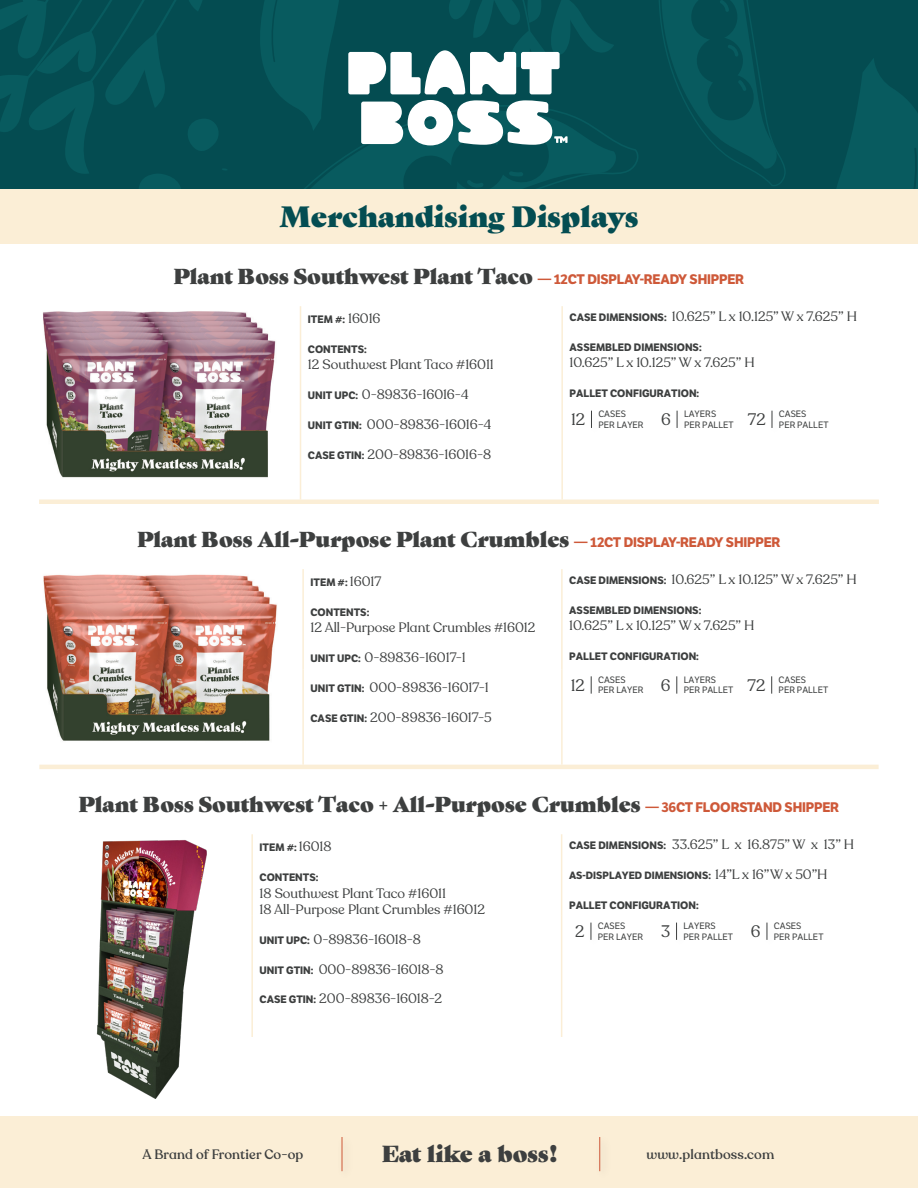
<style>
.page{position:relative;width:918px;height:1188px;background:#fff}
.page>*{position:absolute;margin:0;border:0;box-sizing:border-box;transform-origin:0 0}
.t1{font:28.5px "Gastromond";color:#044d52}
.t2{font:22.5px "Gastromond";color:#3d3f3f}
.Table_Product_Sku_Na{font:21px "Gastromond";color:#3d3f3f}
.Table_copy{font:16.5px "Recoleta Alt";color:#3d3f3f}
.Table_copy-2{font:13.5px/16.5px "Recoleta Alt";color:#3d3f3f}
.Footer_Contact_Info{font:500 13.5px "Recoleta Alt";letter-spacing:.01em;color:#3d3f3f}
.Table_copy-3{font:700 10.5px "LFT Etica";color:#3d3f3f}
.Table_copy-4{font:700 10.35px "LFT Etica";color:#3d3f3f}
.Table_copy-5{font:9px/10.5px "LFT Etica";color:#3d3f3f}
.s1{font-family:"LFT Etica";font-weight:700;font-size:13.5px;color:#ce5939}
.s2{font-family:"Recoleta Alt";font-weight:400;font-size:13.5px}
.s3{font-family:"LFT Etica";font-weight:700;font-size:10.5px}
</style>
<div class="page">
<hr style="left:39px;top:500px;width:840px;height:4px;background:#fbeed6">
<hr style="left:300px;top:306px;width:1px;height:98px;background:#fbeed6">
<hr style="left:300px;top:404px;width:1px;height:96px;background:#fbeed6">
<hr style="left:561px;top:306px;width:2px;height:98px;background:#fbeed6">
<hr style="left:561px;top:404px;width:2px;height:96px;background:#fbeed6">
<img style="left:43px;top:311px;width:233px;height:167px">
<svg style="left:591px;top:411px;width:1px;height:17px"></svg>
<svg style="left:677px;top:411px;width:1px;height:17px"></svg>
<svg style="left:772px;top:411px;width:1px;height:17px"></svg>
<hr style="left:39px;top:765px;width:840px;height:4px;background:#fbeed6">
<hr style="left:302px;top:569px;width:2px;height:101px;background:#fbeed6">
<hr style="left:302px;top:670px;width:2px;height:95px;background:#fbeed6">
<hr style="left:561px;top:569px;width:2px;height:101px;background:#fbeed6">
<hr style="left:561px;top:670px;width:2px;height:95px;background:#fbeed6">
<img style="left:43px;top:574px;width:234px;height:167px">
<svg style="left:591px;top:676px;width:1px;height:18px"></svg>
<svg style="left:677px;top:676px;width:1px;height:18px"></svg>
<svg style="left:771px;top:676px;width:1px;height:18px"></svg>
<hr style="left:251px;top:834px;width:2px;height:82px;background:#fbeed6">
<hr style="left:251px;top:916px;width:2px;height:183px;background:#fbeed6">
<hr style="left:561px;top:834px;width:1px;height:82px;background:#fbeed6">
<hr style="left:561px;top:916px;width:1px;height:183px;background:#fbeed6">
<img style="left:96px;top:840px;width:111px;height:258px">
<svg style="left:591px;top:923px;width:1px;height:17px"></svg>
<svg style="left:676px;top:923px;width:1px;height:17px"></svg>
<svg style="left:767px;top:923px;width:1px;height:17px"></svg>
<div style="left:230px;top:1038px;width:688px;height:83px;background:#fff"></div>
<div style="left:0;top:0;width:918px;height:224px;background:#044c51"></div>
<svg style="left:837px;top:59px;width:81px;height:130px"></svg>
<svg style="left:0;top:0;width:785px;height:189px"></svg>
<div style="left:0;top:189px;width:918px;height:55px;background:#fbeed6"></div>
<div style="left:0;top:1117px;width:918px;height:71px;background:#fbeed6"></div>
<hr style="left:599px;top:1137px;width:1px;height:34px;background:#ce5939">
<hr style="left:342px;top:1137px;width:1px;height:34px;background:#ce5939">
<p class="t1" style="left:279px;top:194px;width:361px">Merchandising Displays</p>
<p class="Table_Product_Sku_Na" style="left:174px;top:260px;width:572px">Plant Boss Southwest Plant Taco <span class="s1">— 12CT DISPLAY-READY SHIPPER</span></p>
<p class="Table_copy-3" style="left:308px;top:313px;width:74px">ITEM #: <span class="s2">16016</span></p>
<p class="Table_copy-3" style="left:308px;top:343px;width:60px">CONTENTS:</p>
<p class="Table_copy-2" style="left:308px;top:357px;width:188px">12 Southwest Plant Taco #16011</p>
<p class="Table_copy-2" style="left:308px;top:387px;width:162px"><span class="s3">UNIT UPC:</span> 0-89836-16016-4</p>
<p class="Table_copy-2" style="left:308px;top:416px;width:185px"><span class="s3">UNIT GTIN:</span> 000-89836-16016-4</p>
<p class="Table_copy-2" style="left:308px;top:446px;width:185px"><span class="s3">CASE GTIN:</span> 200-89836-16016-8</p>
<p class="Table_copy-2" style="left:570px;top:309px;width:289px"><span class="s3">CASE DIMENSIONS:</span> 10.625” L x 10.125” W x 7.625” H</p>
<p class="Table_copy-3" style="left:570px;top:341px;width:134px">ASSEMBLED DIMENSIONS:</p>
<p class="Table_copy-2" style="left:570px;top:355px;width:187px">10.625” L x 10.125” W x 7.625” H</p>
<p class="Table_copy-3" style="left:570px;top:387px;width:131px">PALLET CONFIGURATION:</p>
<p class="Table_copy" style="left:571px;top:409px;width:16px">12</p>
<p class="Table_copy-5" style="left:598px;top:409px;width:47px">CASES<br>PER LAYER</p>
<p class="Table_copy" style="left:661px;top:409px;width:11px">6</p>
<p class="Table_copy-5" style="left:684px;top:409px;width:51px">LAYERS<br>PER PALLET</p>
<p class="Table_copy" style="left:748px;top:409px;width:19px">72</p>
<p class="Table_copy-5" style="left:779px;top:409px;width:51px">CASES<br>PER PALLET</p>
<p class="Table_Product_Sku_Na" style="left:137px;top:523px;width:645px">Plant Boss All-Purpose Plant Crumbles <span class="s1">— 12CT DISPLAY-READY SHIPPER</span></p>
<p class="Table_copy-3" style="left:311px;top:576px;width:72px">ITEM #: <span class="s2">16017</span></p>
<p class="Table_copy-3" style="left:311px;top:606px;width:60px">CONTENTS:</p>
<p class="Table_copy-2" style="left:311px;top:620px;width:227px">12 All-Purpose Plant Crumbles #16012</p>
<p class="Table_copy-2" style="left:311px;top:650px;width:157px"><span class="s3">UNIT UPC:</span> 0-89836-16017-1</p>
<p class="Table_copy-2" style="left:311px;top:679px;width:180px"><span class="s3">UNIT GTIN:</span> 000-89836-16017-1</p>
<p class="Table_copy-2" style="left:311px;top:709px;width:183px"><span class="s3">CASE GTIN:</span> 200-89836-16017-5</p>
<p class="Table_copy-2" style="left:569px;top:571px;width:289px"><span class="s3">CASE DIMENSIONS:</span> 10.625” L x 10.125” W x 7.625” H</p>
<p class="Table_copy-3" style="left:569px;top:604px;width:134px">ASSEMBLED DIMENSIONS:</p>
<p class="Table_copy-2" style="left:569px;top:618px;width:187px">10.625” L x 10.125” W x 7.625” H</p>
<p class="Table_copy-3" style="left:569px;top:650px;width:131px">PALLET CONFIGURATION:</p>
<p class="Table_copy" style="left:571px;top:675px;width:16px">12</p>
<p class="Table_copy-5" style="left:598px;top:675px;width:47px">CASES<br>PER LAYER</p>
<p class="Table_copy" style="left:661px;top:675px;width:11px">6</p>
<p class="Table_copy-5" style="left:684px;top:675px;width:51px">LAYERS<br>PER PALLET</p>
<p class="Table_copy" style="left:748px;top:675px;width:19px">72</p>
<p class="Table_copy-5" style="left:779px;top:675px;width:51px">CASES<br>PER PALLET</p>
<p class="Table_Product_Sku_Na" style="left:79px;top:788px;width:762px">Plant Boss Southwest Taco + All-Purpose Crumbles <span class="s1">— 36CT FLOORSTAND SHIPPER</span></p>
<p class="Table_copy-3" style="left:260px;top:841px;width:73px">ITEM #: <span class="s2">16018</span></p>
<p class="Table_copy-3" style="left:260px;top:871px;width:60px">CONTENTS:</p>
<p class="Table_copy-2" style="left:260px;top:885px;width:227px">18 Southwest Plant Taco #16011<br>18 All-Purpose Plant Crumbles #16012</p>
<p class="Table_copy-2" style="left:260px;top:931px;width:163px"><span class="s3">UNIT UPC:</span> 0-89836-16018-8</p>
<p class="Table_copy-2" style="left:260px;top:961px;width:186px"><span class="s3">UNIT GTIN:</span> 000-89836-16018-8</p>
<p class="Table_copy-2" style="left:260px;top:991px;width:184px"><span class="s3">CASE GTIN:</span> 200-89836-16018-2</p>
<p class="Table_copy-2" style="left:569px;top:837px;width:287px"><span class="s3">CASE DIMENSIONS:</span> 33.625” L x 16.875” W x 13” H</p>
<p class="Table_copy-4" style="left:569px;top:869px;width:260px">AS-DISPLAYED DIMENSIONS: <span class="s2">14”L x 16”W x 50”H</span></p>
<p class="Table_copy-3" style="left:569px;top:899px;width:131px">PALLET CONFIGURATION:</p>
<p class="Table_copy" style="left:575px;top:921px;width:11px">2</p>
<p class="Table_copy-5" style="left:598px;top:921px;width:47px">CASES<br>PER LAYER</p>
<p class="Table_copy" style="left:661px;top:921px;width:11px">3</p>
<p class="Table_copy-5" style="left:683px;top:921px;width:51px">LAYERS<br>PER PALLET</p>
<p class="Table_copy" style="left:751px;top:921px;width:11px">6</p>
<p class="Table_copy-5" style="left:774px;top:921px;width:51px">CASES<br>PER PALLET</p>
<p class="Footer_Contact_Info" style="left:143px;top:1146px;width:162px">A Brand of Frontier Co-op</p>
<p class="t2" style="left:382px;top:1137px;width:177px">Eat like a boss!</p>
<p class="Footer_Contact_Info" style="left:646px;top:1146px;width:129px">www.plantboss.com</p>
</div>
